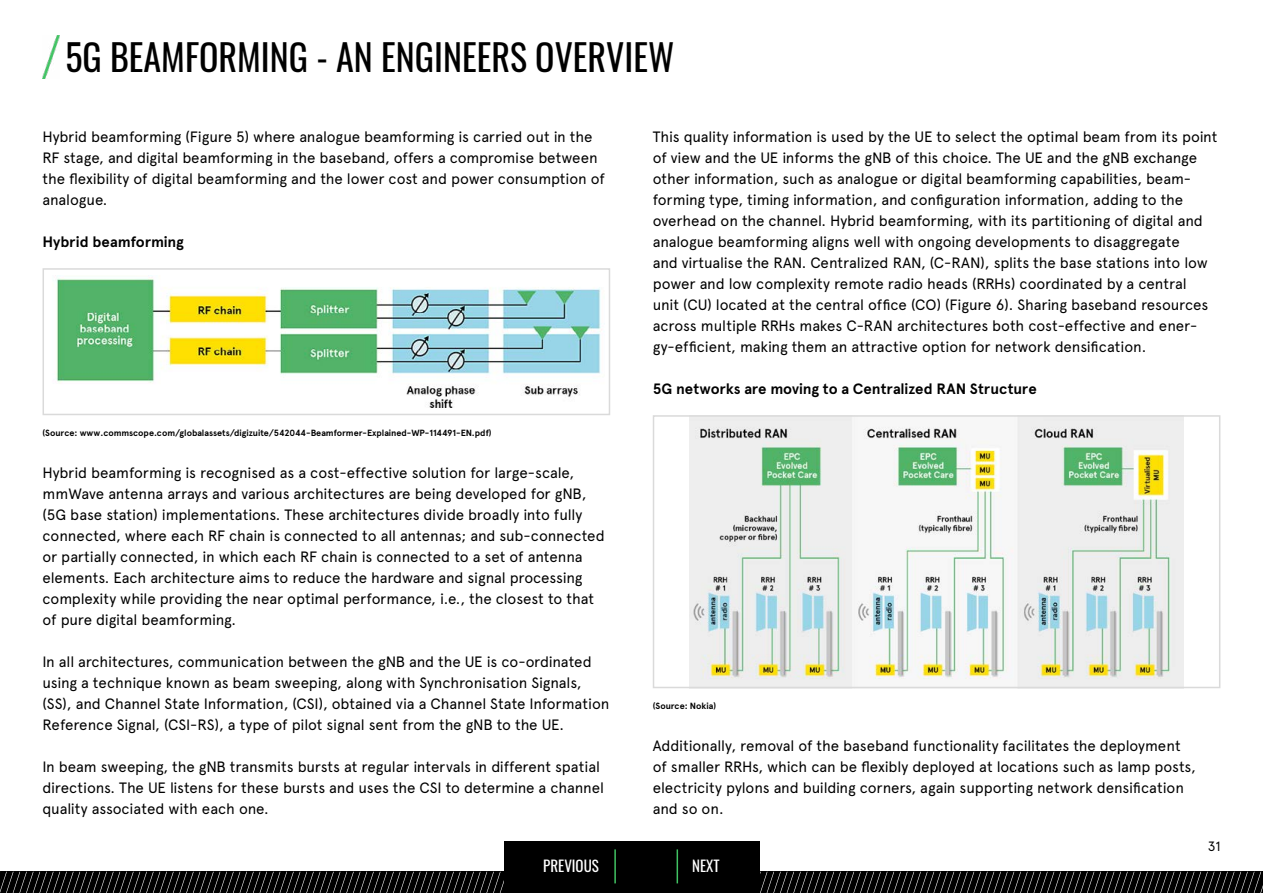
<style>
.page{position:relative;width:1263px;height:893px;background:#fff}
.page>*{position:absolute;margin:0;border:0;box-sizing:border-box;transform-origin:0 0}
.t1{font:36px "Oswald";color:#000}
.t2{font:15px/21px "Apercu Avnet";letter-spacing:-.01em;color:#000}
.t3{font:700 15px "Apercu Avnet";letter-spacing:-.005em;color:#000}
.t4{font:15px "Oswald";color:#fff}
.t5{font:13.5px "Apercu Avnet";color:#000}
.t6{font:700 9px "Apercu Avnet";letter-spacing:-.005em;color:#000}
</style>
<div class="page">
<svg style="left:0;top:872px;width:1263px;height:21px;background:#161616"></svg>
<div style="left:504px;top:842px;width:255px;height:51px;background:#000"></div>
<hr style="left:614px;top:849px;width:2px;height:34px;background:#41c363">
<hr style="left:676px;top:849px;width:2px;height:34px;background:#41c363">
<img style="left:43px;top:35px;width:16px;height:43px">
<img style="left:56px;top:276px;width:545px;height:132px">
<div style="left:43px;top:268px;width:567px;height:147px;border:2px solid #dadada"></div>
<img style="left:690px;top:418px;width:493px;height:267px">
<div style="left:653px;top:415px;width:567px;height:273px;border:2px solid #dadada"></div>
<h1 class="t1" style="left:65px;top:25px;width:610px">5G BEAMFORMING - AN ENGINEERS OVERVIEW</h1>
<p class="t2" style="left:43px;top:125px;width:564px">Hybrid beamforming (Figure 5) where analogue beamforming is carried out in the RF stage, and digital beamforming in the baseband, offers a compromise between the flexibility of digital beamforming and the lower cost and power consumption of analogue.</p>
<p class="t3" style="left:43px;top:231px;width:143px">Hybrid beamforming</p>
<p class="t6" style="left:43px;top:426px;width:451px">(Source: www.commscope.com/globalassets/digizuite/542044-Beamformer-Explained-WP-114491-EN.pdf)</p>
<p class="t2" style="left:43px;top:461px;width:564px">Hybrid beamforming is recognised as a cost-effective solution for large-scale, mmWave antenna arrays and various architectures are being developed for gNB, (5G base station) implementations. These architectures divide broadly into fully connected, where each RF chain is connected to all antennas; and sub-connected or partially connected, in which each RF chain is connected to a set of antenna elements. Each architecture aims to reduce the hardware and signal processing complexity while providing the near optimal performance, i.e., the closest to that of pure digital beamforming.</p>
<p class="t2" style="left:43px;top:650px;width:568px">In all architectures, communication between the gNB and the UE is co-ordinated using a technique known as beam sweeping, along with Synchronisation Signals, (SS), and Channel State Information, (CSI), obtained via a Channel State Information Reference Signal, (CSI-RS), a type of pilot signal sent from the gNB to the UE.</p>
<p class="t2" style="left:43px;top:755px;width:563px">In beam sweeping, the gNB transmits bursts at regular intervals in different spatial directions. The UE listens for these bursts and uses the CSI to determine a channel quality associated with each one.</p>
<p class="t2" style="left:653px;top:125px;width:566px">This quality information is used by the UE to select the optimal beam from its point of view and the UE informs the gNB of this choice. The UE and the gNB exchange other information, such as analogue or digital beamforming capabilities, beam&shy;forming type, timing information, and configuration information, adding to the overhead on the channel. Hybrid beamforming, with its partitioning of digital and analogue beamforming aligns well with ongoing developments to disaggregate<br>and virtualise the RAN. Centralized RAN, (C-RAN), splits the base stations into low power and low complexity remote radio heads (RRHs) coordinated by a central<br>unit (CU) located at the central office (CO) (Figure 6). Sharing baseband resources across multiple RRHs makes C-RAN architectures both cost-effective and ener&shy;gy-efficient, making them an attractive option for network densification.</p>
<p class="t3" style="left:653px;top:378px;width:385px">5G networks are moving to a Centralized RAN Structure</p>
<p class="t6" style="left:653px;top:699px;width:65px">(Source: Nokia)</p>
<p class="t2" style="left:653px;top:734px;width:544px">Additionally, removal of the baseband functionality facilitates the deployment of smaller RRHs, which can be flexibly deployed at locations such as lamp posts, electricity pylons and building corners, again supporting network densification and so on.</p>
<p class="t5" style="left:1208px;top:836px;width:14px">31</p>
<p class="t4" style="left:543px;top:852px;width:57px">PREVIOUS</p>
<p class="t4" style="left:692px;top:852px;width:29px">NEXT</p>
</div>
